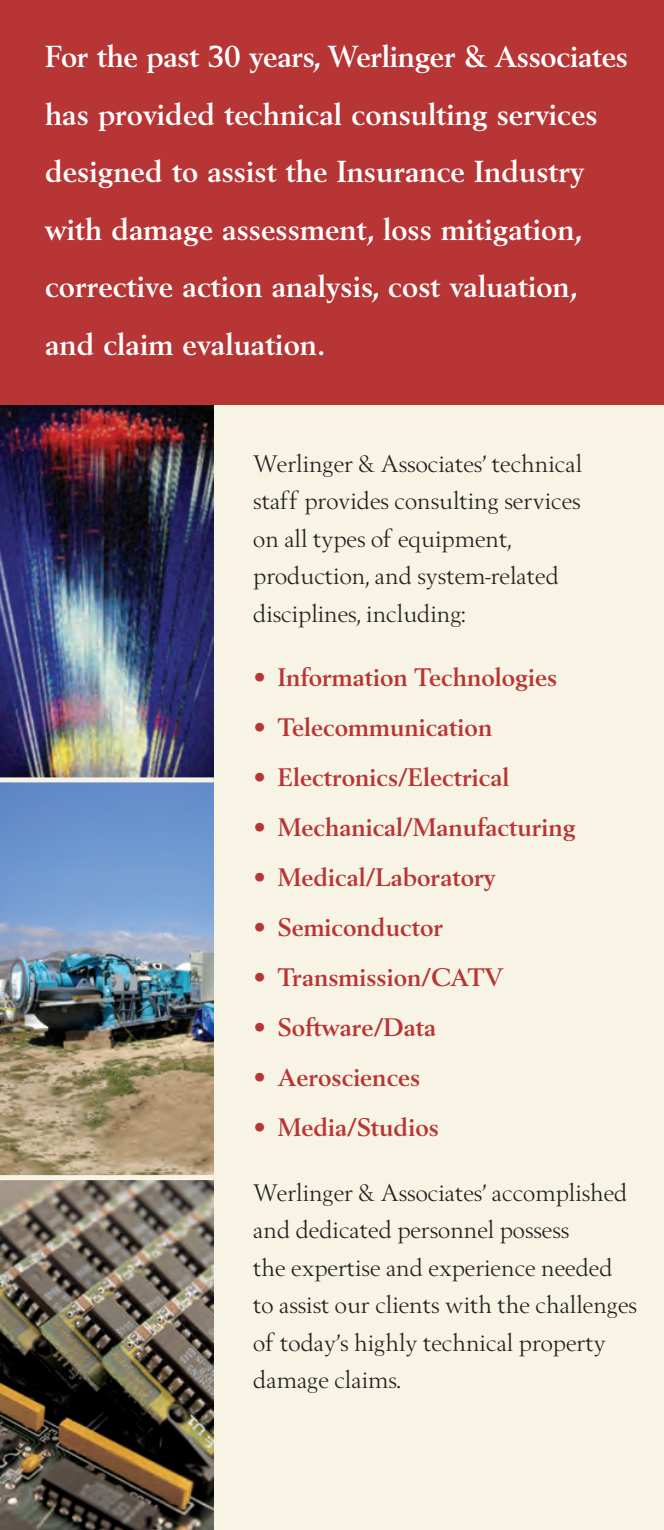
<style>
.page{position:relative;width:664px;height:1530px;background:#fff}
.page>*{position:absolute;margin:0;border:0;box-sizing:border-box;transform-origin:0 0}
.t1{font:700 30px/57.5px "Berling";color:#fff}
.t2{font:25px/37.5px "Berling Rmn";color:#231f20}
.t3{font:700 25px "Berling";color:#b83535}
</style>
<div class="page">
<img style="left:0;top:0;width:664px;height:1530px">
<p class="t1" style="left:45px;top:30px;width:584px">For the past 30 years, Werlinger &amp; Associates has provided technical consulting services designed to assist the Insurance Industry with damage assessment, loss mitigation, corrective action analysis, cost valuation, and claim evaluation.</p>
<p class="t2" style="left:253px;top:446px;width:330px">Werlinger &amp; Associates’ technical staff provides consulting services on all types of equipment, production, and system-related disciplines, including:</p>
<p class="t3" style="left:253px;top:667px;width:305px">• Information Technologies</p>
<p class="t3" style="left:253px;top:717px;width:240px">• Telecommunication</p>
<p class="t3" style="left:253px;top:767px;width:257px">• Electronics/Electrical</p>
<p class="t3" style="left:253px;top:817px;width:324px">• Mechanical/Manufacturing</p>
<p class="t3" style="left:253px;top:867px;width:244px">• Medical/Laboratory</p>
<p class="t3" style="left:253px;top:917px;width:191px">• Semiconductor</p>
<p class="t3" style="left:253px;top:967px;width:251px">• Transmission/CATV</p>
<p class="t3" style="left:253px;top:1017px;width:184px">• Software/Data</p>
<p class="t3" style="left:253px;top:1067px;width:168px">• Aerosciences</p>
<p class="t3" style="left:253px;top:1117px;width:187px">• Media/Studios</p>
<p class="t2" style="left:253px;top:1175px;width:385px">Werlinger &amp; Associates’ accomplished and dedicated personnel possess<br>the expertise and experience needed to assist our clients with the challenges of today’s highly technical property damage claims.</p>
</div>
